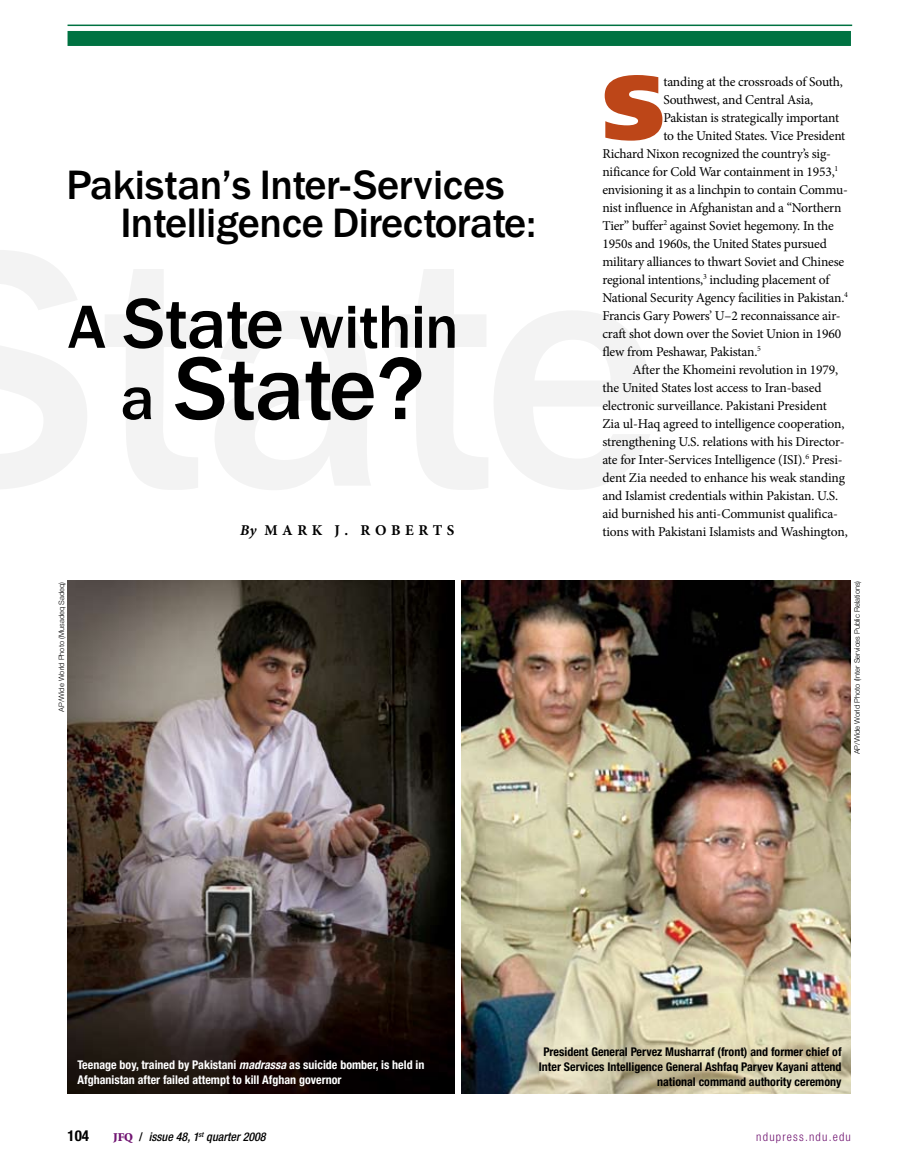
<style>
.page{position:relative;width:905px;height:1175px;background:#fff}
.page>*{position:absolute;margin:0;border:0;box-sizing:border-box;transform-origin:0 0}
.t1{font:330.75px "Framina";color:#000}
.t2{font:900 90.9px "Frutiger LT Std";color:#bd4618}
.t3{font:87.45px "Framina";letter-spacing:.02em;color:#000}
.t4{font:60px "Framina";letter-spacing:.02em;color:#000}
.t5{font:40.5px/37.5px "Framina";letter-spacing:.02em;color:#000}
.t6{font:700 15px "Minion Pro";letter-spacing:.3em;color:#000}
.t7{font:700 condensed 15px "Helvetica Neue LT Std";color:#000}
.t8{font:13.5px "Minion Pro";letter-spacing:-.015em;color:#000}
.t9{font:700 condensed 12px/15px "Helvetica Neue LT Std";color:#000;text-align:right}
.t10{font:700 condensed 12px/15px "Helvetica Neue LT Std";color:#fff}
.t11{font:italic 500 condensed 12px "Helvetica Neue LT Std";color:#000}
.t12{font:300 condensed 12px "Helvetica Neue LT Std";letter-spacing:.1em;color:#701471}
.t13{font:300 7.5px "Helvetica Neue LT Std";color:#000}
.s1{font-size:69.6px}
.s2{font-size:60px}
.s3{font-style:italic}
.s4{font-family:"Minion Std";font-weight:900;font-style:normal;font-stretch:normal;color:#701471}
.s5{font-style:normal}
</style>
<div class="page">
<div style="left:68px;top:31px;width:782px;height:15px;background:#007242"></div>
<hr style="left:68px;top:25px;width:784px;height:1px;background:#007242">
<img style="left:68px;top:580px;width:386px;height:514px">
<img style="left:462px;top:580px;width:388px;height:514px">
<h2 class="t2" style="left:602px;top:52px;width:64px">S</h2>
<p class="t8" style="left:663px;top:72px;width:181px">tanding at the crossroads of South,</p>
<p class="t8" style="left:663px;top:90px;width:151px">Southwest, and Central Asia,</p>
<p class="t8" style="left:663px;top:108px;width:177px">Pakistan is strategically important</p>
<p class="t8" style="left:663px;top:126px;width:183px">to the United States. Vice President</p>
<p class="t8" style="left:602px;top:144px;width:230px">Richard Nixon recognized the country’s sig-</p>
<p class="t8" style="left:602px;top:162px;width:237px">nificance for Cold War containment in 1953,<sup>1</sup></p>
<p class="t8" style="left:602px;top:180px;width:247px">envisioning it as a linchpin to contain Commu-</p>
<p class="t8" style="left:602px;top:198px;width:240px">nist influence in Afghanistan and a “Northern</p>
<p class="t8" style="left:602px;top:216px;width:233px">Tier” buffer<sup>2</sup> against Soviet hegemony. In the</p>
<p class="t8" style="left:602px;top:234px;width:226px">1950s and 1960s, the United States pursued</p>
<p class="t8" style="left:602px;top:252px;width:243px">military alliances to thwart Soviet and Chinese</p>
<p class="t8" style="left:602px;top:270px;width:228px">regional intentions,<sup>3</sup> including placement of</p>
<p class="t8" style="left:602px;top:288px;width:247px">National Security Agency facilities in Pakistan.<sup>4</sup></p>
<p class="t8" style="left:602px;top:306px;width:240px">Francis Gary Powers’ U–2 reconnaissance air-</p>
<p class="t8" style="left:602px;top:324px;width:240px">craft shot down over the Soviet Union in 1960</p>
<p class="t8" style="left:602px;top:342px;width:160px">flew from Peshawar, Pakistan.<sup>5</sup></p>
<p class="t8" style="left:632px;top:360px;width:207px">After the Khomeini revolution in 1979,</p>
<p class="t8" style="left:602px;top:378px;width:221px">the United States lost access to Iran-based</p>
<p class="t8" style="left:602px;top:396px;width:226px">electronic surveillance. Pakistani President</p>
<p class="t8" style="left:602px;top:414px;width:243px">Zia ul-Haq agreed to intelligence cooperation,</p>
<p class="t8" style="left:602px;top:432px;width:244px">strengthening U.S. relations with his Director-</p>
<p class="t8" style="left:602px;top:450px;width:242px">ate for Inter-Services Intelligence (ISI).<sup>6</sup> Presi-</p>
<p class="t8" style="left:602px;top:468px;width:244px">dent Zia needed to enhance his weak standing</p>
<p class="t8" style="left:602px;top:486px;width:237px">and Islamist credentials within Pakistan. U.S.</p>
<p class="t8" style="left:602px;top:504px;width:237px">aid burnished his anti-Communist qualifica-</p>
<p class="t8" style="left:602px;top:522px;width:247px">tions with Pakistani Islamists and Washington,</p>
<h3 class="t5" style="left:121px;top:166px;width:415px;text-indent:-54px">Pakistan’s Inter-Services<br>Intelligence Directorate:</h3>
<h1 class="t1" style="left:101px;top:168px;width:559px">tate</h1>
<h3 class="t4" style="left:68px;top:290px;width:392px">A <span class="s1">State</span> within</h3>
<h3 class="t3" style="left:122px;top:335px;width:303px"><span class="s2">a</span> State?</h3>
<p class="t6" style="left:240px;top:519px;width:215px"><span class="s3">By</span> MARK J. ROBERTS</p>
<p class="t13" style="left:57px;top:712px;width:132px;rotate:-90deg">AP/Wide World Photo (Musadeq Sadeq)</p>
<p class="t13" style="left:852px;top:754px;width:175px;rotate:-90deg">AP/Wide World Photo (Inter Services Public Relations)</p>
<p class="t10" style="left:77px;top:1057px;width:348px">Teenage boy, trained by Pakistani <span class="s3">madrassa</span> as suicide bomber, is held in<br>Afghanistan after failed attempt to kill Afghan governor</p>
<p class="t9" style="left:539px;top:1043px;width:304px">President General Pervez Musharraf (front) and former chief of<br>Inter Services Intelligence General Ashfaq Parvev Kayani attend national command authority ceremony</p>
<p class="t7" style="left:68px;top:1126px;width:23px">104</p>
<p class="t11" style="left:113px;top:1129px;width:154px"><span class="s4">JFQ</span> <span class="s5">/</span> issue 48, 1<sup>st</sup> quarter 2008</p>
<p class="t12" style="left:756px;top:1129px;width:96px">ndupress.ndu.edu</p>
</div>
